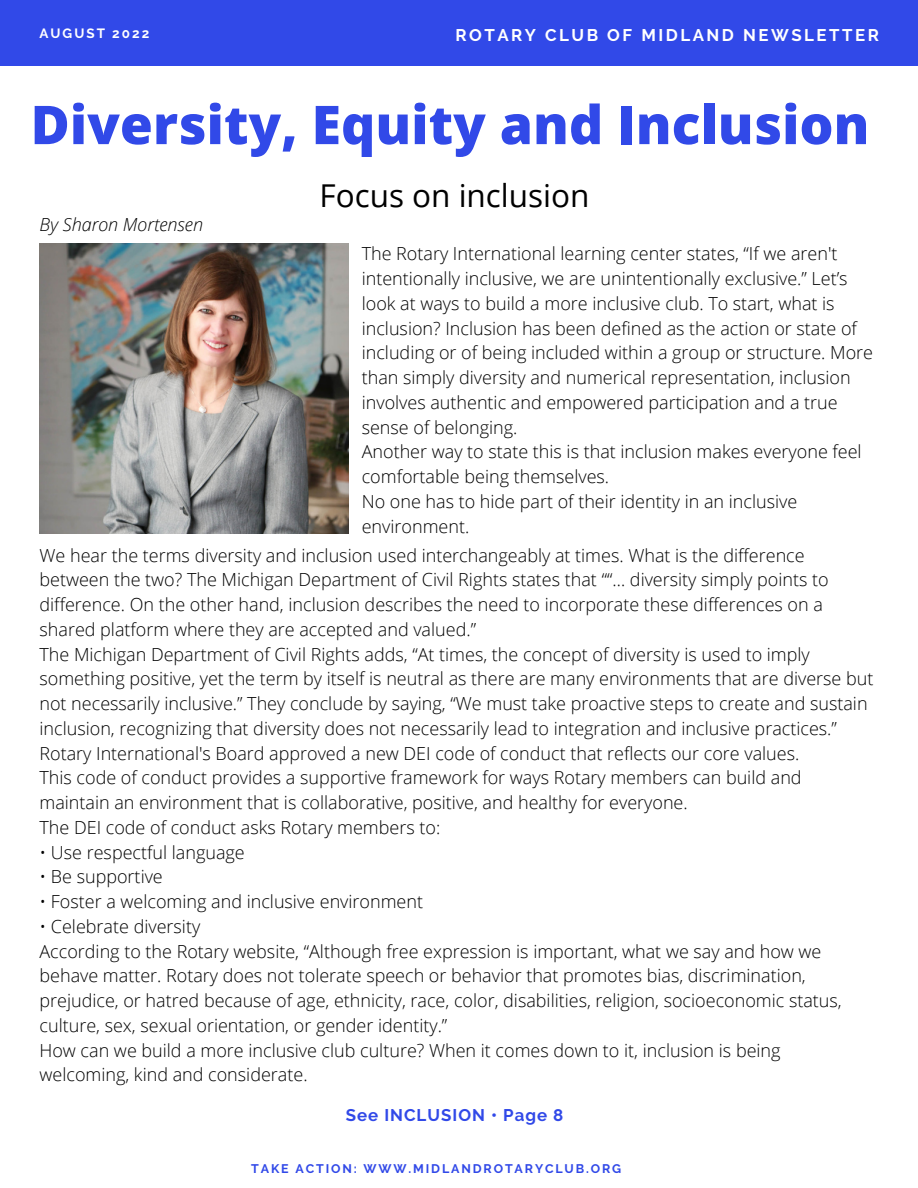
<style>
.page{position:relative;width:918px;height:1188px;background:#fff}
.page>*{position:absolute;margin:0;border:0;box-sizing:border-box;transform-origin:0 0}
.t1{font:800 53.55px "Open Sans";color:#3149e8}
.t2{font:31.5px "Open Sans";color:#000}
.t3{font:300 18px/24.8px "Open Sans";color:#000}
.t4{font:italic 300 18px "Open Sans";color:#000}
.t5{font:700 16.8px "Raleway";letter-spacing:.15em;color:#fff}
.t6{font:700 16.8px "Raleway";letter-spacing:.06em;color:#3149e8}
.t7{font:700 13.5px "Raleway";letter-spacing:.15em;color:#fff}
.t8{font:700 12.45px "Raleway";letter-spacing:.15em;color:#3149e8}
</style>
<div class="page">
<div style="left:0;top:0;width:918px;height:65px;background:#3149e8"></div>
<img style="left:40px;top:243px;width:309px;height:290px">
<p class="t7" style="left:40px;top:25px;width:111px">AUGUST 2022</p>
<p class="t5" style="left:455px;top:25px;width:425px">ROTARY CLUB OF MIDLAND NEWSLETTER</p>
<h1 class="t1" style="left:31px;top:87px;width:840px">Diversity, Equity and Inclusion</h1>
<h2 class="t2" style="left:319px;top:173px;width:272px">Focus on inclusion</h2>
<p class="t4" style="left:40px;top:212px;width:165px">By Sharon Mortensen</p>
<p class="t3" style="left:362px;top:241px;width:513px">The Rotary International learning center states, “If we aren't intentionally inclusive, we are unintentionally exclusive.” Let’s look at ways to build a more inclusive club. To start, what is inclusion? Inclusion has been defined as the action or state of including or of being included within a group or structure. More than simply diversity and numerical representation, inclusion involves authentic and empowered participation and a true sense of belonging.<br>Another way to state this is that inclusion makes everyone feel comfortable being themselves.<br>No one has to hide part of their identity in an inclusive environment.</p>
<p class="t3" style="left:40px;top:542px;width:835px">We hear the terms diversity and inclusion used interchangeably at times. What is the difference between the two? The Michigan Department of Civil Rights states that ““… diversity simply points to difference. On the other hand, inclusion describes the need to incorporate these differences on a shared platform where they are accepted and valued.”<br>The Michigan Department of Civil Rights adds, “At times, the concept of diversity is used to imply something positive, yet the term by itself is neutral as there are many environments that are diverse but not necessarily inclusive.” They conclude by saying, “We must take proactive steps to create and sustain inclusion, recognizing that diversity does not necessarily lead to integration and inclusive practices.” Rotary International's Board approved a new DEI code of conduct that reflects our core values.<br>This code of conduct provides a supportive framework for ways Rotary members can build and maintain an environment that is collaborative, positive, and healthy for everyone.<br>The DEI code of conduct asks Rotary members to:</p>
<p class="t3" style="left:40px;top:839px;width:207px">• Use respectful language</p>
<p class="t3" style="left:40px;top:864px;width:125px">• Be supportive</p>
<p class="t3" style="left:40px;top:889px;width:385px">• Foster a welcoming and inclusive environment</p>
<p class="t3" style="left:40px;top:914px;width:804px">• Celebrate diversity<br>According to the Rotary website, “Although free expression is important, what we say and how we behave matter. Rotary does not tolerate speech or behavior that promotes bias, discrimination, prejudice, or hatred because of age, ethnicity, race, color, disabilities, religion, socioeconomic status, culture, sex, sexual orientation, or gender identity.”<br>How can we build a more inclusive club culture? When it comes down to it, inclusion is being welcoming, kind and considerate.</p>
<p class="t6" style="left:346px;top:1105px;width:219px">See INCLUSION • Page 8</p>
<p class="t8" style="left:251px;top:1161px;width:372px">TAKE ACTION: WWW.MIDLANDROTARYCLUB.ORG</p>
</div>
